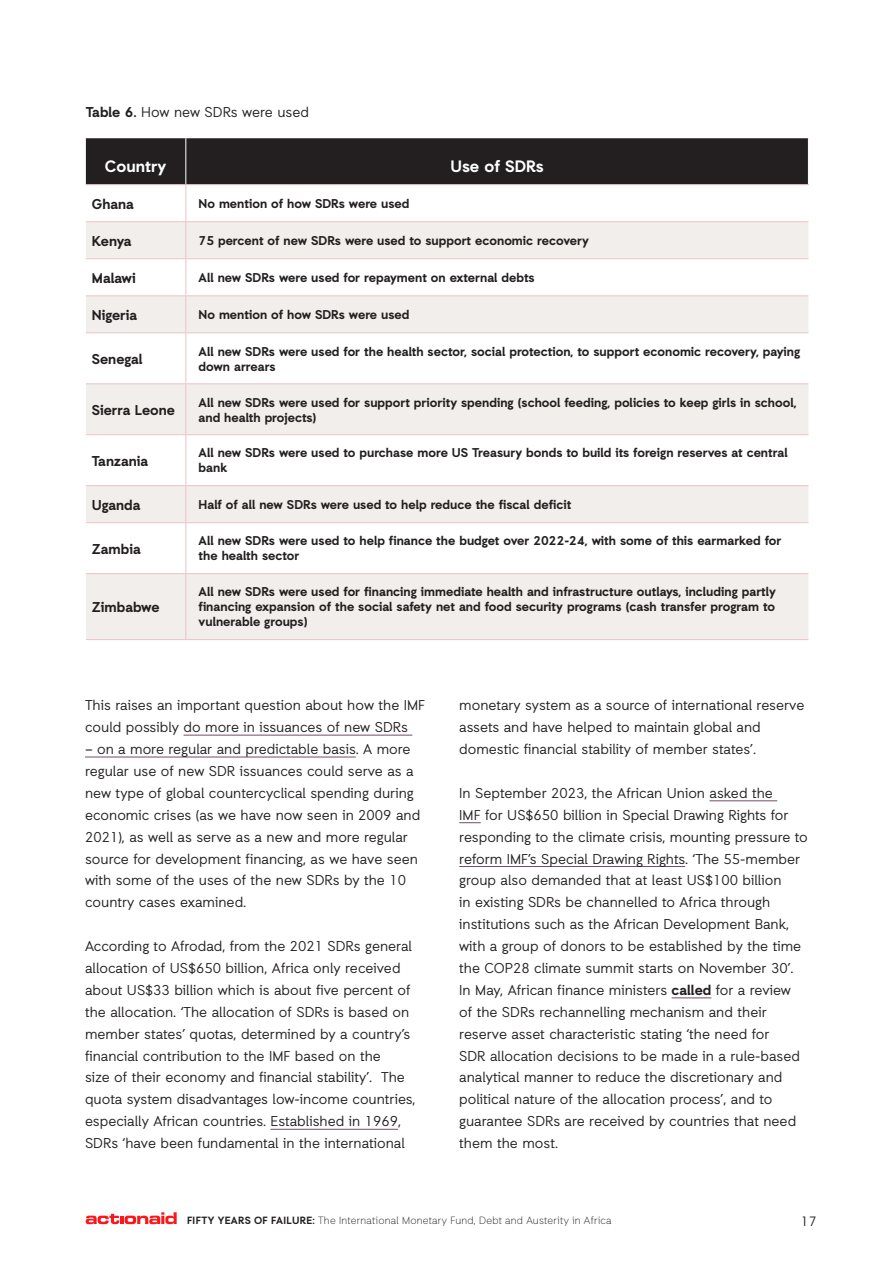
<style>
.page{position:relative;width:893px;height:1263px;background:#fff}
.page>*{position:absolute;margin:0;border:0;box-sizing:border-box;transform-origin:0 0}
.t1{font:700 16.5px "Auxilia";color:#fff}
.t2{font:14.25px/21.9px "Auxilia";color:#231f20}
.t3{font:700 14.25px "Auxilia";color:#231f20}
.t4{font:13.5px "Auxilia";color:#231f20}
.t5{font:700 12.75px/15px "Auxilia";color:#231f20}
.t6{font:300 10.5px "Auxilia";letter-spacing:.025em;color:#231f20}
.s1{font-weight:700}
</style>
<div class="page">
<svg style="left:86px;top:1212px;width:91px;height:12px"></svg>
<hr style="left:184px;top:735px;width:228px;height:1px;background:#774c68">
<hr style="left:85px;top:757px;width:271px;height:1px;background:#774c68">
<hr style="left:271px;top:1129px;width:127px;height:1px;background:#774c68">
<hr style="left:709px;top:800px;width:68px;height:1px;background:#774c68">
<svg style="left:459px;top:822px;width:22px;height:1px"></svg>
<hr style="left:459px;top:866px;width:226px;height:1px;background:#774c68">
<hr style="left:672px;top:998px;width:39px;height:1px;background:#774c68">
<div style="left:86px;top:138px;width:722px;height:46px;background:#231f20"></div>
<svg style="left:86px;top:222px;width:722px;height:417px;fill:#f1eeeb"></svg>
<hr style="left:86px;top:184px;width:100px;height:1px;background:#ecc4c5">
<hr style="left:86px;top:221px;width:100px;height:1px;background:#ecc4c5">
<hr style="left:86px;top:258px;width:100px;height:1px;background:#ecc4c5">
<hr style="left:86px;top:295px;width:100px;height:1px;background:#ecc4c5">
<hr style="left:86px;top:332px;width:100px;height:1px;background:#ecc4c5">
<hr style="left:86px;top:383px;width:100px;height:1px;background:#ecc4c5">
<hr style="left:86px;top:434px;width:100px;height:1px;background:#ecc4c5">
<hr style="left:86px;top:485px;width:100px;height:1px;background:#ecc4c5">
<hr style="left:86px;top:522px;width:100px;height:1px;background:#ecc4c5">
<hr style="left:86px;top:573px;width:100px;height:1px;background:#ecc4c5">
<hr style="left:185px;top:138px;width:1px;height:46px;background:#fff">
<hr style="left:86px;top:639px;width:100px;height:1px;background:#ecc4c5">
<hr style="left:186px;top:184px;width:623px;height:1px;background:#ecc4c5">
<hr style="left:185px;top:185px;width:1px;height:36px;background:#ecc4c5">
<hr style="left:186px;top:221px;width:622px;height:1px;background:#ecc4c5">
<hr style="left:185px;top:222px;width:1px;height:36px;background:#ecc4c5">
<hr style="left:186px;top:258px;width:622px;height:1px;background:#ecc4c5">
<hr style="left:185px;top:259px;width:1px;height:36px;background:#ecc4c5">
<hr style="left:186px;top:295px;width:622px;height:1px;background:#ecc4c5">
<hr style="left:185px;top:296px;width:1px;height:36px;background:#ecc4c5">
<hr style="left:186px;top:332px;width:622px;height:1px;background:#ecc4c5">
<hr style="left:185px;top:333px;width:1px;height:50px;background:#ecc4c5">
<hr style="left:186px;top:383px;width:622px;height:1px;background:#ecc4c5">
<hr style="left:185px;top:384px;width:1px;height:50px;background:#ecc4c5">
<hr style="left:186px;top:434px;width:622px;height:1px;background:#ecc4c5">
<hr style="left:185px;top:435px;width:1px;height:50px;background:#ecc4c5">
<hr style="left:186px;top:485px;width:622px;height:1px;background:#ecc4c5">
<hr style="left:185px;top:486px;width:1px;height:36px;background:#ecc4c5">
<hr style="left:186px;top:522px;width:622px;height:1px;background:#ecc4c5">
<hr style="left:185px;top:523px;width:1px;height:50px;background:#ecc4c5">
<hr style="left:186px;top:573px;width:622px;height:1px;background:#ecc4c5">
<hr style="left:185px;top:574px;width:1px;height:65px;background:#ecc4c5">
<hr style="left:186px;top:639px;width:622px;height:1px;background:#ecc4c5">
<p class="t2" style="left:86px;top:101px;width:225px"><span class="s1">Table 6.</span> How new SDRs were used</p>
<p class="t1" style="left:105px;top:156px;width:63px">Country</p>
<p class="t1" style="left:450px;top:156px;width:95px">Use of SDRs</p>
<p class="t3" style="left:92px;top:195px;width:44px">Ghana</p>
<p class="t5" style="left:199px;top:196px;width:212px">No mention of how SDRs were used</p>
<p class="t3" style="left:92px;top:232px;width:41px">Kenya</p>
<p class="t5" style="left:199px;top:233px;width:392px">75 percent of new SDRs were used to support economic recovery</p>
<p class="t3" style="left:92px;top:269px;width:45px">Malawi</p>
<p class="t5" style="left:199px;top:270px;width:338px">All new SDRs were used for repayment on external debts</p>
<p class="t3" style="left:92px;top:306px;width:47px">Nigeria</p>
<p class="t5" style="left:199px;top:307px;width:212px">No mention of how SDRs were used</p>
<p class="t3" style="left:92px;top:350px;width:52px">Senegal</p>
<p class="t5" style="left:199px;top:343px;width:603px">All new SDRs were used for the health sector, social protection, to support economic recovery, paying down arrears</p>
<p class="t3" style="left:92px;top:401px;width:85px">Sierra Leone</p>
<p class="t5" style="left:199px;top:394px;width:600px">All new SDRs were used for support priority spending (school feeding, policies to keep girls in school, and health projects)</p>
<p class="t3" style="left:92px;top:452px;width:58px">Tanzania</p>
<p class="t5" style="left:199px;top:445px;width:591px">All new SDRs were used to purchase more US Treasury bonds to build its foreign reserves at central bank</p>
<p class="t3" style="left:92px;top:496px;width:50px">Uganda</p>
<p class="t5" style="left:199px;top:497px;width:374px">Half of all new SDRs were used to help reduce the fiscal deficit</p>
<p class="t3" style="left:92px;top:540px;width:50px">Zambia</p>
<p class="t5" style="left:199px;top:533px;width:584px">All new SDRs were used to help finance the budget over 2022-24, with some of this earmarked for the health sector</p>
<p class="t3" style="left:92px;top:598px;width:69px">Zimbabwe</p>
<p class="t5" style="left:199px;top:584px;width:579px;text-align:justify">All new SDRs were used for financing immediate health and infrastructure outlays, including partly financing expansion of the social safety net and food security programs (cash transfer program to vulnerable groups)</p>
<p class="t2" style="left:85px;top:694px;width:342px">This raises an important question about how the IMF could possibly do more in issuances of new SDRs</p>
<p class="t2" style="left:85px;top:738px;width:337px">– on a more regular and predictable basis. A more regular use of new SDR issuances could serve as a new type of global countercyclical spending during economic crises (as we have now seen in 2009 and 2021), as well as serve as a new and more regular source for development financing, as we have seen with some of the uses of the new SDRs by the 10 country cases examined.</p>
<p class="t2" style="left:85px;top:935px;width:332px">According to Afrodad, from the 2021 SDRs general allocation of US$650 billion, Africa only received about US$33 billion which is about five percent of the allocation. ‘The allocation of SDRs is based on member states’ quotas, determined by a country’s financial contribution to the IMF based on the<br>size of their economy and financial stability’. The quota system disadvantages low-income countries, especially African countries. Established in 1969, SDRs ‘have been fundamental in the international</p>
<p class="t2" style="left:459px;top:694px;width:347px">monetary system as a source of international reserve assets and have helped to maintain global and domestic financial stability of member states’.</p>
<p class="t2" style="left:459px;top:781px;width:350px">In September 2023, the African Union asked the<br>IMF for US$650 billion in Special Drawing Rights for responding to the climate crisis, mounting pressure to reform IMF’s Special Drawing Rights. ‘The 55-member group also demanded that at least US$100 billion<br>in existing SDRs be channelled to Africa through institutions such as the African Development Bank, with a group of donors to be established by the time the COP28 climate summit starts on November 30’.<br>In May, African finance ministers <span class="s1">called</span> for a review<br>of the SDRs rechannelling mechanism and their reserve asset characteristic stating ‘the need for<br>SDR allocation decisions to be made in a rule-based analytical manner to reduce the discretionary and political nature of the allocation process’, and to guarantee SDRs are received by countries that need them the most.</p>
<p class="t6" style="left:187px;top:1214px;width:426px"><span class="s1">FIFTY YEARS OF FAILURE:</span> The International Monetary Fund, Debt and Austerity in Africa</p>
<p class="t4" style="left:801px;top:1213px;width:17px">17</p>
</div>
